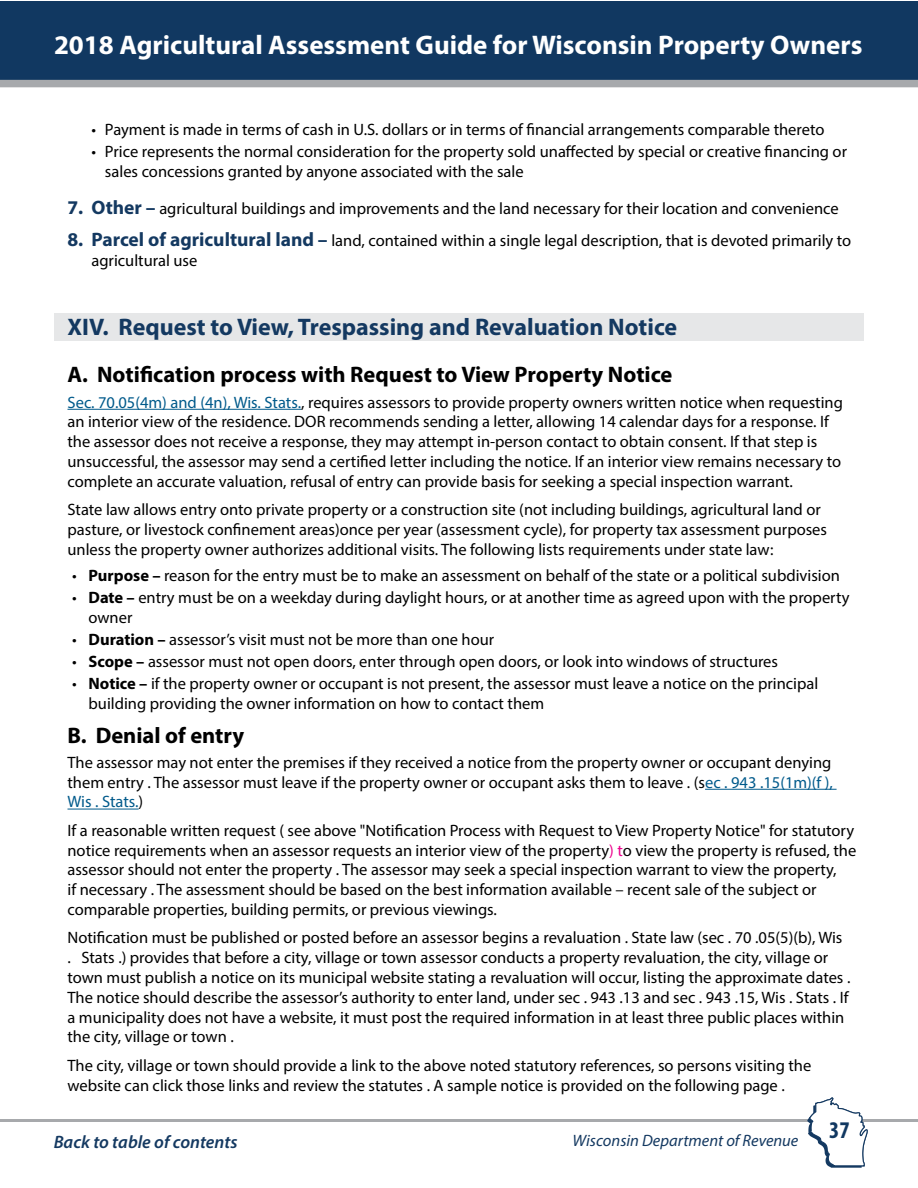
<style>
.page{position:relative;width:918px;height:1188px;background:#fff}
.page>*{position:absolute;margin:0;border:0;box-sizing:border-box;transform-origin:0 0}
.t1{font:700 27px "Myriad Pro";color:#fff}
.t2{font:700 24px "Myriad Pro";color:#143961}
.t3{font:700 condensed 24px "Myriad Pro";color:#113861}
.t4{font:700 22.5px "Myriad Pro";color:#000}
.t5{font:italic 600 18px "Myriad Pro";color:#143961}
.t6{font:16.5px/19.8px "Myriad Pro";color:#000}
.t7{font:italic 16.5px "Myriad Pro";color:#143961}
.s1{font-weight:700;font-size:19.5px;color:#143961}
.s2{color:#005a8b}
.s3{font-weight:700}
.s4{color:#ec008c}
</style>
<div class="page">
<div style="left:1px;top:1px;width:917px;height:86px;background:#113861"></div>
<div style="left:0;top:80px;width:918px;height:7px;background:#a7a9ac"></div>
<hr style="left:0;top:1119px;width:918px;height:3px;background:#a7a9ac">
<svg style="left:807px;top:1097px;width:61px;height:71px"></svg>
<div style="left:54px;top:314px;width:809px;height:27px;background:#e6e7e8"></div>
<hr style="left:68px;top:409px;width:233px;height:1px;background:#005a8b">
<hr style="left:705px;top:789px;width:132px;height:1px;background:#005a8b">
<hr style="left:68px;top:809px;width:71px;height:1px;background:#005a8b">
<h1 class="t1" style="left:54px;top:27px;width:810px">2018 Agricultural Assessment Guide for Wisconsin Property Owners</h1>
<p class="t6" style="left:92px;top:120px;width:734px">• Payment is made in terms of cash in U.S. dollars or in terms of financial arrangements comparable thereto</p>
<p class="t6" style="left:105px;top:142px;width:744px;text-indent:-13px">• Price represents the normal consideration for the property sold unaffected by special or creative financing or sales concessions granted by anyone associated with the sale</p>
<p class="t6" style="left:68px;top:198px;width:773px"><span class="s1">7. Other –</span> agricultural buildings and improvements and the land necessary for their location and convenience</p>
<p class="t6" style="left:91px;top:230px;width:761px;text-indent:-24px"><span class="s1">8. Parcel of agricultural land –</span> land, contained within a single legal description, that is devoted primarily to agricultural use</p>
<h2 class="t2" style="left:68px;top:311px;width:611px">XIV. Request to View, Trespassing and Revaluation Notice</h2>
<h3 class="t4" style="left:68px;top:360px;width:607px">A. Notification process with Request to View Property Notice</h3>
<p class="t6" style="left:68px;top:392px;width:777px"><span class="s2">Sec. 70.05(4m) and (4n), Wis. Stats.</span>, requires assessors to provide property owners written notice when requesting an interior view of the residence. DOR recommends sending a letter, allowing 14 calendar days for a response. If the assessor does not receive a response, they may attempt in-person contact to obtain consent. If that step is unsuccessful, the assessor may send a certified letter including the notice. If an interior view remains necessary to complete an accurate valuation, refusal of entry can provide basis for seeking a special inspection warrant.</p>
<p class="t6" style="left:68px;top:500px;width:761px">State law allows entry onto private property or a construction site (not including buildings, agricultural land or pasture, or livestock confinement areas)once per year (assessment cycle), for property tax assessment purposes unless the property owner authorizes additional visits. The following lists requirements under state law:</p>
<p class="t6" style="left:72px;top:566px;width:769px">• <span class="s3">Purpose –</span> reason for the entry must be to make an assessment on behalf of the state or a political subdivision</p>
<p class="t6" style="left:89px;top:588px;width:762px;text-indent:-16px">• <span class="s3">Date –</span> entry must be on a weekday during daylight hours, or at another time as agreed upon with the property owner</p>
<p class="t6" style="left:72px;top:629px;width:424px">• <span class="s3">Duration –</span> assessor’s visit must not be more than one hour</p>
<p class="t6" style="left:72px;top:651px;width:708px">• <span class="s3">Scope –</span> assessor must not open doors, enter through open doors, or look into windows of structures</p>
<p class="t6" style="left:89px;top:673px;width:731px;text-indent:-16px">• <span class="s3">Notice –</span> if the property owner or occupant is not present, the assessor must leave a notice on the principal building providing the owner information on how to contact them</p>
<h3 class="t4" style="left:68px;top:720px;width:178px">B. Denial of entry</h3>
<p class="t6" style="left:68px;top:752px;width:767px;text-align:justify">The assessor may not enter the premises if they received a notice from the property owner or occupant denying them entry . The assessor must leave if the property owner or occupant asks them to leave . (s<span class="s2">ec . 943 .15(1m)(f ), Wis . Stats.</span>)</p>
<p class="t6" style="left:68px;top:820px;width:790px">If a reasonable written request ( see above "Notification Process with Request to View Property Notice" for statutory notice requirements when an assessor requests an interior view of the property<span class="s4">) t</span>o view the property is refused, the assessor should not enter the property . The assessor may seek a special inspection warrant to view the property,<br>if necessary . The assessment should be based on the best information available – recent sale of the subject or comparable properties, building permits, or previous viewings.</p>
<p class="t6" style="left:68px;top:928px;width:783px">Notification must be published or posted before an assessor begins a revaluation . State law (sec . 70 .05(5)(b), Wis<br>. Stats .) provides that before a city, village or town assessor conducts a property revaluation, the city, village or town must publish a notice on its municipal website stating a revaluation will occur, listing the approximate dates .<br>The notice should describe the assessor’s authority to enter land, under sec . 943 .13 and sec . 943 .15, Wis . Stats . If a municipality does not have a website, it must post the required information in at least three public places within the city, village or town .</p>
<p class="t6" style="left:68px;top:1055px;width:745px">The city, village or town should provide a link to the above noted statutory references, so persons visiting the website can click those links and review the statutes . A sample notice is provided on the following page .</p>
<p class="t5" style="left:54px;top:1130px;width:185px">Back to table of contents</p>
<p class="t7" style="left:573px;top:1130px;width:227px">Wisconsin Department of Revenue</p>
<h2 class="t3" style="left:829px;top:1115px;width:22px">37</h2>
</div>
